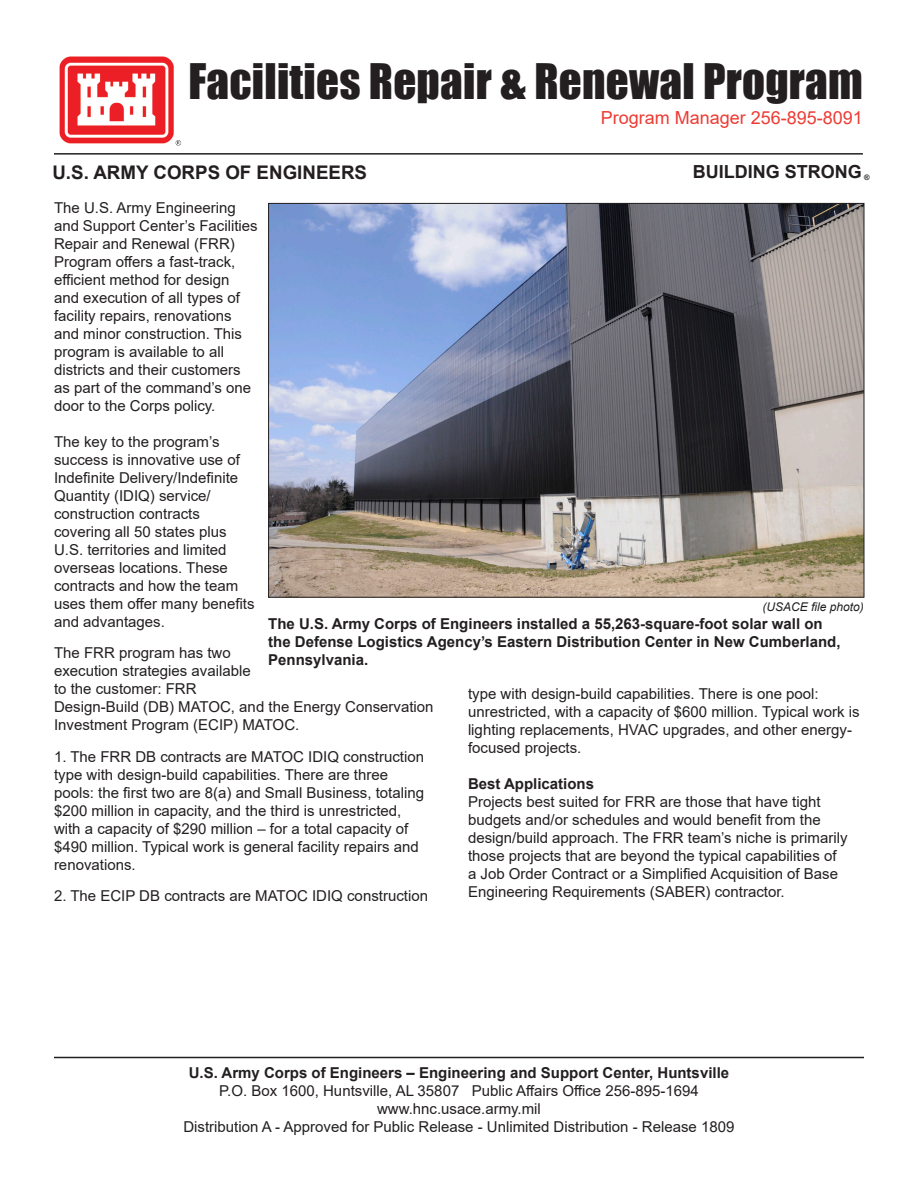
<style>
.page{position:relative;width:918px;height:1188px;background:#fff}
.page>*{position:absolute;margin:0;border:0;box-sizing:border-box;transform-origin:0 0}
.t1{font:45px "Impact";letter-spacing:.005em;color:#231f20}
.t2{font:700 18.75px "Arial";color:#231f20}
.t3{font:18px "Arial";color:#ee3b33}
.t4{font:700 18px "Arial";color:#231f20}
.Body_text{font:15px/18px "Arial";color:#231f20}
.Body_text-2{font:700 15px/18px "Arial";color:#231f20}
.Body_text-3{font:italic 12px "Arial";color:#231f20}
.t5{font:700 7.5px "Arial";color:#231f20}
</style>
<div class="page">
<hr style="left:54px;top:1057px;width:810px;height:1px;background:#231f20">
<hr style="left:54px;top:153px;width:809px;height:2px;background:#231f20">
<img style="left:59px;top:56px;width:123px;height:90px">
<img style="left:270px;top:205px;width:592px;height:391px">
<h1 class="t1" style="left:188px;top:46px;width:676px">Facilities Repair &amp; Renewal Program</h1>
<p class="t3" style="left:601px;top:105px;width:264px">Program Manager 256-895-8091</p>
<p class="t2" style="left:52px;top:159px;width:316px">U.S. ARMY CORPS OF ENGINEERS</p>
<p class="t4" style="left:693px;top:159px;width:171px">BUILDING STRONG</p>
<p class="t5" style="left:864px;top:172px;width:7px">®</p>
<p class="Body_text" style="left:54px;top:198px;width:205px">The U.S. Army Engineering and Support Center’s Facilities<br>Repair and Renewal (FRR)<br>Program offers a fast-track, efficient method for design and execution of all types of facility repairs, renovations and minor construction. This program is available to all districts and their customers as part of the command’s one door to the Corps policy.</p>
<p class="Body_text" style="left:54px;top:432px;width:202px">The key to the program’s success is innovative use of<br>Indefinite Delivery/Indefinite<br>Quantity (IDIQ) service/ construction contracts covering all 50 states plus<br>U.S. territories and limited overseas locations. These contracts and how the team uses them offer many benefits and advantages.</p>
<p class="Body_text" style="left:54px;top:644px;width:381px">The FRR program has two<br>execution strategies available<br>to the customer: FRR<br>Design-Build (DB) MATOC, and the Energy Conservation<br>Investment Program (ECIP) MATOC.</p>
<p class="Body_text" style="left:54px;top:747px;width:372px">1. The FRR DB contracts are MATOC IDIQ construction type with design-build capabilities. There are three pools: the first two are 8(a) and Small Business, totaling $200 million in capacity, and the third is unrestricted, with a capacity of $290 million – for a total capacity of $490 million. Typical work is general facility repairs and renovations.</p>
<p class="Body_text" style="left:54px;top:887px;width:376px">2. The ECIP DB contracts are MATOC IDIQ construction</p>
<p class="Body_text-3" style="left:763px;top:599px;width:103px">(USACE file photo)</p>
<p class="Body_text-2" style="left:268px;top:615px;width:574px">The U.S. Army Corps of Engineers installed a 55,263-square-foot solar wall on the Defense Logistics Agency’s Eastern Distribution Center in New Cumberland,<br>Pennsylvania.</p>
<p class="Body_text" style="left:468px;top:685px;width:393px">type with design-build capabilities. There is one pool: unrestricted, with a capacity of $600 million. Typical work is lighting replacements, HVAC upgrades, and other energy&shy;focused projects.</p>
<p class="Body_text-2" style="left:468px;top:775px;width:128px">Best Applications</p>
<p class="Body_text" style="left:468px;top:793px;width:381px">Projects best suited for FRR are those that have tight budgets and/or schedules and would benefit from the design/build approach. The FRR team’s niche is primarily those projects that are beyond the typical capabilities of a Job Order Contract or a Simplified Acquisition of Base Engineering Requirements (SABER) contractor.</p>
<p class="Body_text-2" style="left:189px;top:1064px;width:542px">U.S. Army Corps of Engineers – Engineering and Support Center, Huntsville</p>
<p class="Body_text" style="left:183px;top:1082px;width:553px;text-align:center">P.O. Box 1600, Huntsville, AL 35807 Public Affairs Office 256-895-1694 www.hnc.usace.army.mil<br>Distribution A - Approved for Public Release - Unlimited Distribution - Release 1809</p>
</div>
